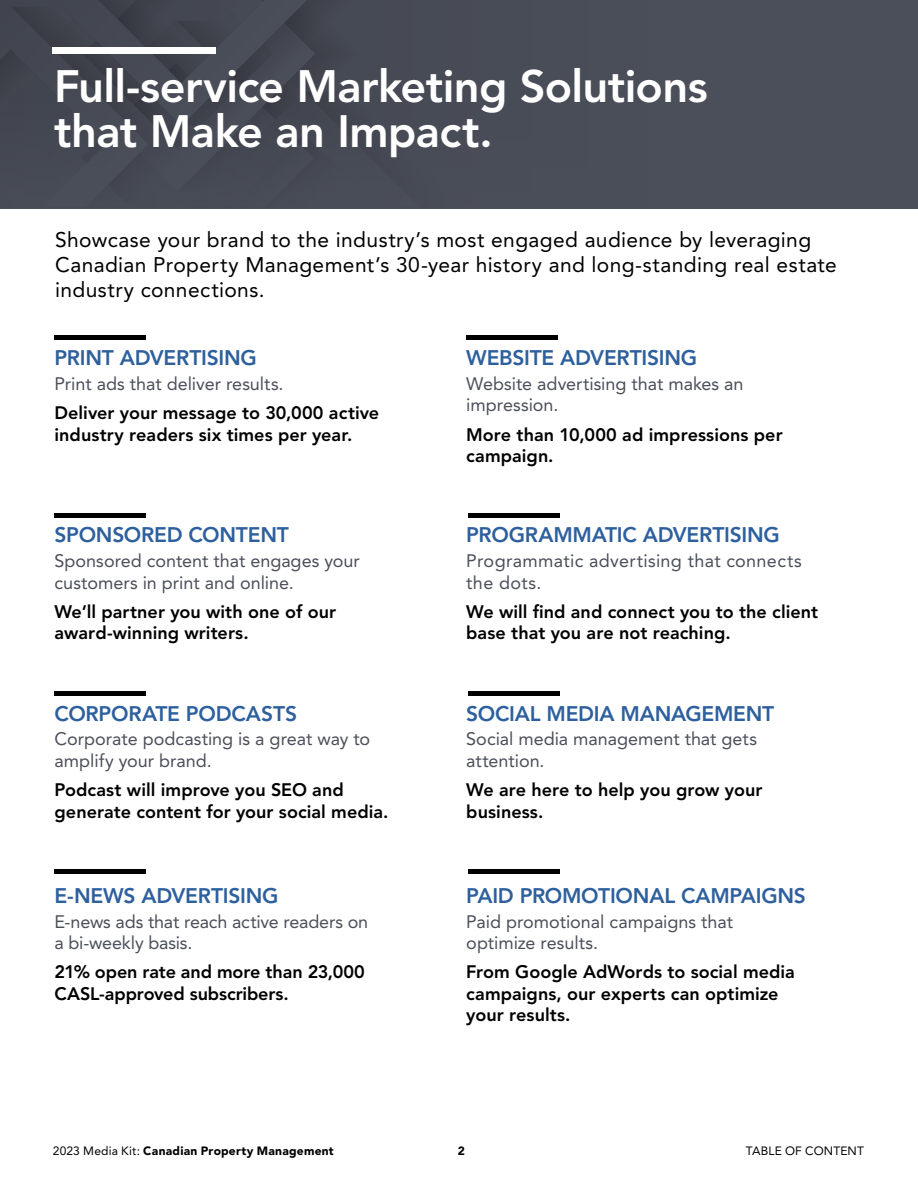
<style>
.page{position:relative;width:918px;height:1188px;background:#fff}
.page>*{position:absolute;margin:0;border:0;box-sizing:border-box;transform-origin:0 0}
.t1{font:800 45px/45px "Avenir LT Std";letter-spacing:-.015em;color:#fff}
.t2{font:800 21px "Avenir LT Std";letter-spacing:-.01em;color:#2e609e}
.t3{font:21px/25.2px "Avenir LT Std";letter-spacing:.02em;color:#000}
.t4{font:800 18px/21.6px "Avenir LT Std";color:#000}
.t5{font:18px/21.6px "Avenir LT Std";color:#4b4f5a}
.t6{font:18px/21.6px "Avenir LT Std";letter-spacing:.02em;color:#4b4f5a}
.t7{font:900 12px "Avenir LT Std";letter-spacing:.02em;color:#000}
.t8{font:12px "Avenir LT Std";letter-spacing:.015em;color:#000}
.s1{font-weight:400}
</style>
<div class="page">
<div style="left:0;top:0;width:918px;height:208px;background:#4b4f5a"></div>
<svg style="left:0;top:0;width:365px;height:189px"></svg>
<div style="left:53px;top:48px;width:163px;height:6px;background:#fff"></div>
<hr style="left:55px;top:513px;width:91px;height:4px;background:#000">
<hr style="left:466px;top:335px;width:92px;height:4px;background:#000">
<hr style="left:55px;top:335px;width:91px;height:4px;background:#000">
<div style="left:55px;top:691px;width:91px;height:5px;background:#000"></div>
<div style="left:55px;top:869px;width:91px;height:5px;background:#000"></div>
<hr style="left:469px;top:513px;width:91px;height:4px;background:#000">
<div style="left:469px;top:691px;width:91px;height:5px;background:#000"></div>
<div style="left:469px;top:869px;width:91px;height:5px;background:#000"></div>
<h1 class="t1" style="left:54px;top:64px;width:655px">Full-service Marketing Solutions that Make an Impact.</h1>
<p class="t3" style="left:55px;top:227px;width:783px">Showcase your brand to the industry’s most engaged audience by leveraging<br>Canadian Property Management’s 30-year history and long-standing real estate industry connections.</p>
<p class="t2" style="left:55px;top:345px;width:204px">PRINT ADVERTISING</p>
<p class="t5" style="left:55px;top:373px;width:231px">Print ads that deliver results.</p>
<p class="t4" style="left:55px;top:402px;width:326px">Deliver your message to 30,000 active industry readers six times per year.</p>
<p class="t2" style="left:55px;top:523px;width:236px">SPONSORED CONTENT</p>
<p class="t5" style="left:55px;top:550px;width:307px">Sponsored content that engages your customers in print and online.</p>
<p class="t4" style="left:55px;top:601px;width:283px">We’ll partner you with one of our award-winning writers.</p>
<p class="t2" style="left:55px;top:701px;width:244px">CORPORATE PODCASTS</p>
<p class="t5" style="left:55px;top:728px;width:317px">Corporate podcasting is a great way to amplify your brand.</p>
<p class="t4" style="left:55px;top:779px;width:335px">Podcast will improve you SEO and generate content for your social media.</p>
<p class="t2" style="left:55px;top:883px;width:225px">E-NEWS ADVERTISING</p>
<p class="t5" style="left:55px;top:911px;width:315px">E-news ads that reach active readers on a bi-weekly basis.</p>
<p class="t4" style="left:55px;top:961px;width:312px">21% open rate and more than 23,000<br>CASL-approved subscribers.</p>
<p class="t2" style="left:466px;top:345px;width:232px">WEBSITE ADVERTISING</p>
<p class="t5" style="left:466px;top:373px;width:279px">Website advertising that makes an impression.</p>
<p class="t4" style="left:466px;top:424px;width:318px">More than 10,000 ad impressions per campaign.</p>
<p class="t2" style="left:466px;top:523px;width:315px">PROGRAMMATIC ADVERTISING</p>
<p class="t6" style="left:466px;top:550px;width:337px">Programmatic advertising that connects the dots.</p>
<p class="t4" style="left:466px;top:601px;width:353px">We will find and connect you to the client base that you are not reaching.</p>
<p class="t2" style="left:466px;top:701px;width:310px">SOCIAL MEDIA MANAGEMENT</p>
<p class="t5" style="left:466px;top:728px;width:292px">Social media management that gets attention.</p>
<p class="t4" style="left:466px;top:779px;width:298px">We are here to help you grow your business.</p>
<p class="t2" style="left:466px;top:883px;width:341px">PAID PROMOTIONAL CAMPAIGNS</p>
<p class="t5" style="left:466px;top:911px;width:268px">Paid promotional campaigns that optimize results.</p>
<p class="t4" style="left:466px;top:961px;width:330px">From Google AdWords to social media campaigns, our experts can optimize your results.</p>
<p class="t7" style="left:53px;top:1144px;width:282px"><span class="s1">2023 Media Kit:</span> Canadian Property Management</p>
<p class="t7" style="left:458px;top:1144px;width:9px">2</p>
<p class="t8" style="left:746px;top:1144px;width:120px">TABLE OF CONTENT</p>
</div>
